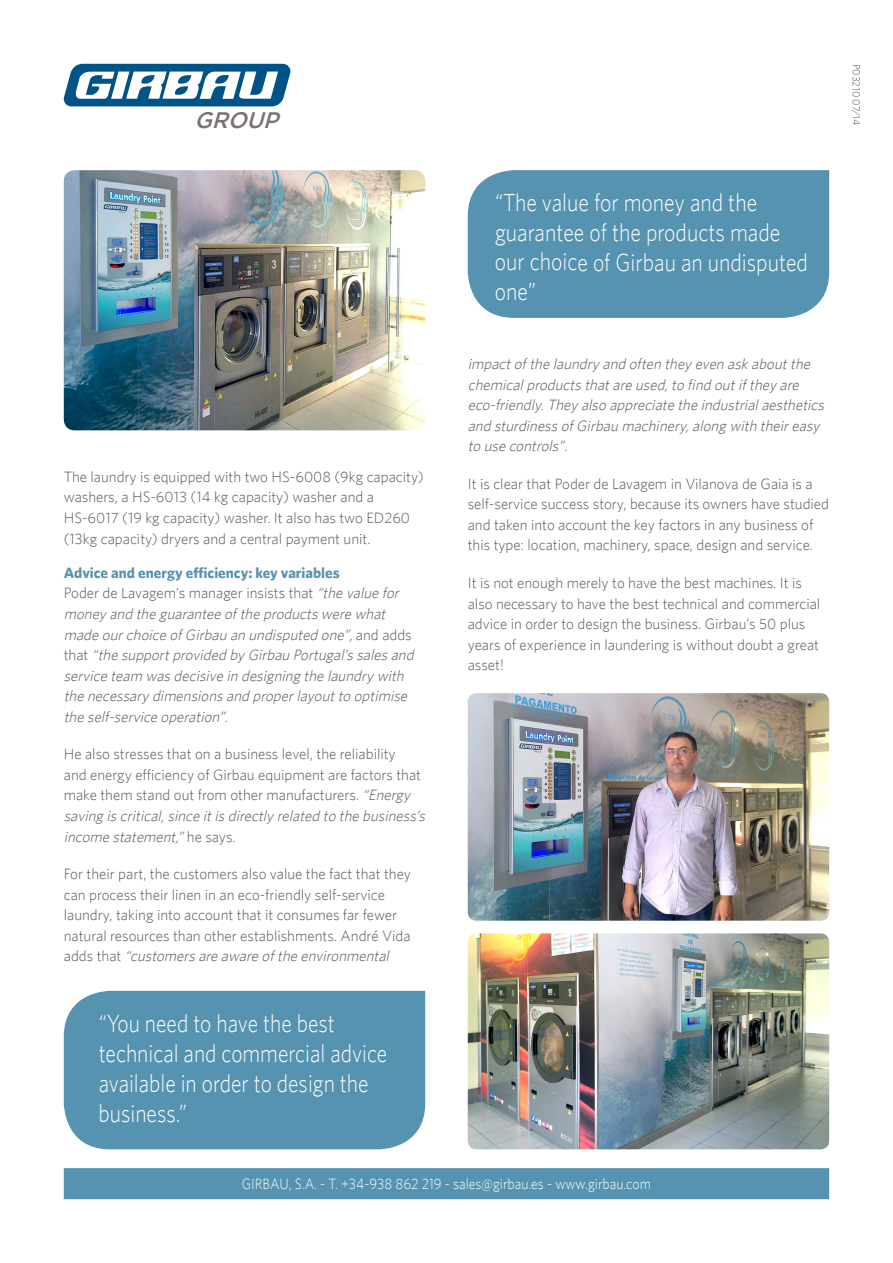
<style>
.page{position:relative;width:893px;height:1263px;background:#fff}
.page>*{position:absolute;margin:0;border:0;box-sizing:border-box;transform-origin:0 0}
.t1{font:300 25.05px/30px "Whitney";color:#fff;scale:.86 1}
.t2{font:300 24.75px/29.7px "Whitney";color:#fff;scale:.88 1}
.t3{font:italic 500 22.35px "Gotham";color:#7a7270}
.gotham1{font:300 15px/20.5px "Whitney";color:#565759}
.gotham1-2{font:italic 300 15px/20.5px "Whitney";color:#565759}
.t4{font:300 15px "Whitney";color:#fff;scale:.91 1}
.t5{font:700 15px "Whitney";color:#5693b0}
.t6{font:300 10.5px "Whitney";color:#565759}
.s1{font-style:normal}
.s2{font-style:italic}
</style>
<div class="page">
<div style="left:467px;top:170px;width:363px;height:148px;background:#5693b0"></div>
<div style="left:63px;top:990px;width:363px;height:160px;background:#5693b0"></div>
<div style="left:64px;top:1168px;width:765px;height:31px;background:#5693b0;border:2px solid #5693b0"></div>
<svg style="left:64px;top:64px;width:226px;height:42px"></svg>
<img style="left:64px;top:170px;width:361px;height:260px">
<img style="left:468px;top:933px;width:361px;height:216px">
<img style="left:468px;top:693px;width:361px;height:228px">
<p class="t3" style="left:194px;top:108px;width:92px">GROUP</p>
<p class="t6" style="left:862px;top:64px;width:63px;rotate:90deg">P03210 07/14</p>
<p class="gotham1" style="left:64px;top:466px;width:361px">The laundry is equipped with two HS-6008 (9kg capacity) washers, a HS-6013 (14 kg capacity) washer and a HS-6017 (19 kg capacity) washer. It also has two ED260 (13kg capacity) dryers and a central payment unit.</p>
<p class="t5" style="left:64px;top:563px;width:277px">Advice and energy efficiency: key variables</p>
<p class="gotham1-2" style="left:64px;top:583px;width:355px"><span class="s1">Poder de Lavagem’s manager insists that</span> “the value for money and the guarantee ofthe productswere what made ourchoice ofGirbau an undisputed one”,<span class="s1">a n d a d d s t h a t</span> “the supportprovided by Girbau Portugal’ssalesand service team wasdecisive in designing the laundry with the necessary dimensionsand properlayoutto optimise the self-service operation”.</p>
<p class="gotham1" style="left:64px;top:743px;width:366px">He also stresses that on a business level, the reliability<br>and energy efficiency of Girbau equipment are factors that make them stand out from other manufacturers<span class="s2">.“Energy saving iscritical,since itisdirectly related to the business’s income statement,”</span>h e s a y s .</p>
<p class="gotham1" style="left:64px;top:863px;width:349px">For their part, the customers also value the fact that they can process their linen in an eco-friendly self-service laundry, taking into account that it consumes far fewer natural resources than other establishments. André Vida a d d s t h a t <span class="s2">“customersare aware ofthe environmental</span></p>
<p class="t1" style="left:99px;top:1008px;width:337px">“You need to have the best technical and commercial advice available in order to design the business.”</p>
<p class="t2" style="left:495px;top:187px;width:357px">“The value for money and the guarantee of the products made our choice of Girbau an undisputed one”</p>
<p class="gotham1-2" style="left:468px;top:353px;width:361px">impactofthe laundry and often they even ask aboutthe chemicalproductsthatare used,to find outifthey are eco-friendly.They also appreciate the industrialaesthetics and sturdinessofGirbau machinery,along with theireasy to use controls”.</p>
<p class="gotham1" style="left:468px;top:473px;width:363px">It is clear that Poder de Lavagem in Vilanova de Gaia is a self-service success story, because its owners have studied and taken into account the key factors in any business of this type: location, machinery, space, design and service.</p>
<p class="gotham1" style="left:468px;top:572px;width:354px">It is not enough merely to have the best machines. It is also necessary to have the best technical and commercial advice in order to design the business. Girbau’s 50 plus years of experience in laundering is without doubt a great asset!</p>
<p class="t4" style="left:242px;top:1174px;width:451px">GIRBAU, S.A. - T. +34-938 862 219 - sales@girbau.es - www.girbau.com</p>
</div>
